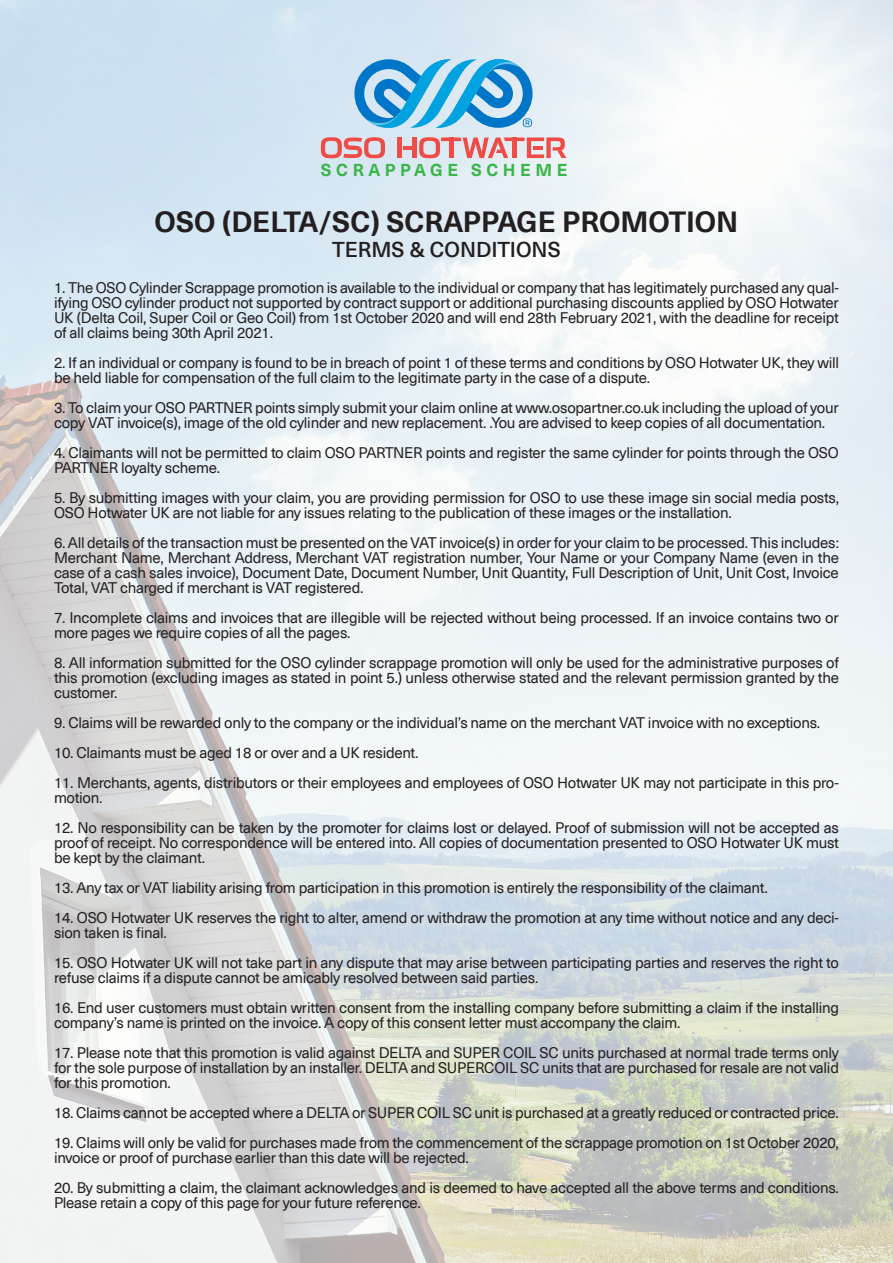
<style>
.page{position:relative;width:893px;height:1263px;background:#fff}
.page>*{position:absolute;margin:0;border:0;box-sizing:border-box;transform-origin:0 0}
.t1{font:700 28.5px "Neue Haas Unica Pro";color:#231f20}
.t2{font:500 21px "Neue Haas Unica Pro";color:#231f20}
.t3{font:700 16.95px "Neue Haas Unica Pro";letter-spacing:.265em;color:#3ab54a}
.t4{font:15px/15px "Neue Haas Unica Pro";letter-spacing:-.02em;color:#231f20}
</style>
<div class="page">
<img style="left:0;top:0;width:893px;height:1263px">
<svg style="left:419px;top:137px;width:147px;height:21px;background:#e79fa1"></svg>
<hr style="left:412px;top:137px;width:4px;height:21px;background:#ef4c47">
<hr style="left:397px;top:137px;width:4px;height:21px;background:#ef4c47">
<svg style="left:403px;top:146px;width:9px;height:4px"></svg>
<svg style="left:321px;top:137px;width:64px;height:21px"></svg>
<svg style="left:354px;top:59px;width:179px;height:69px;background:#68b6e1"></svg>
<p class="t3" style="left:321px;top:160px;width:248px">SCRAPPAGE SCHEME</p>
<p class="t1" style="left:155px;top:205px;width:585px">OSO (DELTA/SC) SCRAPPAGE PROMOTION</p>
<p class="t2" style="left:332px;top:237px;width:230px">TERMS &amp; CONDITIONS</p>
<p class="t4" style="left:54px;top:281px;width:786px;text-align:justify">1. The OSO Cylinder Scrappage promotion is available to the individual or company that has legitimately purchased any qual&shy;ifying OSO cylinder product not supported by contract support or additional purchasing discounts applied by OSO Hotwater UK (Delta Coil, Super Coil or Geo Coil) from 1st October 2020 and will end 28th February 2021, with the deadline for receipt of all claims being 30th April 2021.</p>
<p class="t4" style="left:54px;top:356px;width:786px">2. If an individual or company is found to be in breach of point 1 of these terms and conditions by OSO Hotwater UK, they will be held liable for compensation of the full claim to the legitimate party in the case of a dispute.</p>
<p class="t4" style="left:54px;top:401px;width:786px">3. To claim your OSO PARTNER points simply submit your claim online at www.osopartner.co.uk including the upload of your copy VAT invoice(s), image of the old cylinder and new replacement. .You are advised to keep copies of all documentation.</p>
<p class="t4" style="left:54px;top:446px;width:786px">4. Claimants will not be permitted to claim OSO PARTNER points and register the same cylinder for points through the OSO<br>PARTNER loyalty scheme.</p>
<p class="t4" style="left:54px;top:491px;width:787px">5. By submitting images with your claim, you are providing permission for OSO to use these image sin social media posts,<br>OSO Hotwater UK are not liable for any issues relating to the publication of these images or the installation.</p>
<p class="t4" style="left:54px;top:536px;width:787px;text-align:justify">6. All details of the transaction must be presented on the VAT invoice(s) in order for your claim to be processed. This includes:<br>Merchant Name, Merchant Address, Merchant VAT registration number, Your Name or your Company Name (even in the case of a cash sales invoice), Document Date, Document Number, Unit Quantity, Full Description of Unit, Unit Cost, Invoice Total, VAT charged if merchant is VAT registered.</p>
<p class="t4" style="left:54px;top:611px;width:786px">7. Incomplete claims and invoices that are illegible will be rejected without being processed. If an invoice contains two or more pages we require copies of all the pages.</p>
<p class="t4" style="left:54px;top:656px;width:786px;text-align:justify">8. All information submitted for the OSO cylinder scrappage promotion will only be used for the administrative purposes of this promotion (excluding images as stated in point 5.) unless otherwise stated and the relevant permission granted by the customer.</p>
<p class="t4" style="left:54px;top:716px;width:768px">9. Claims will be rewarded only to the company or the individual’s name on the merchant VAT invoice with no exceptions.</p>
<p class="t4" style="left:54px;top:746px;width:366px">10. Claimants must be aged 18 or over and a UK resident.</p>
<p class="t4" style="left:54px;top:776px;width:786px">11. Merchants, agents, distributors or their employees and employees of OSO Hotwater UK may not participate in this pro&shy;motion.</p>
<p class="t4" style="left:54px;top:821px;width:786px;text-align:justify">12. No responsibility can be taken by the promoter for claims lost or delayed. Proof of submission will not be accepted as proof of receipt. No correspondence will be entered into. All copies of documentation presented to OSO Hotwater UK must be kept by the claimant.</p>
<p class="t4" style="left:54px;top:881px;width:715px">13. Any tax or VAT liability arising from participation in this promotion is entirely the responsibility of the claimant.</p>
<p class="t4" style="left:54px;top:911px;width:786px">14. OSO Hotwater UK reserves the right to alter, amend or withdraw the promotion at any time without notice and any deci&shy;sion taken is final.</p>
<p class="t4" style="left:54px;top:956px;width:786px">15. OSO Hotwater UK will not take part in any dispute that may arise between participating parties and reserves the right to refuse claims if a dispute cannot be amicably resolved between said parties.</p>
<p class="t4" style="left:54px;top:1001px;width:786px">16. End user customers must obtain written consent from the installing company before submitting a claim if the installing company’s name is printed on the invoice. A copy of this consent letter must accompany the claim.</p>
<p class="t4" style="left:54px;top:1046px;width:786px;text-align:justify">17. Please note that this promotion is valid against DELTA and SUPER COIL SC units purchased at normal trade terms only for the sole purpose of installation by an installer. DELTA and SUPERCOIL SC units that are purchased for resale are not valid for this promotion.</p>
<p class="t4" style="left:54px;top:1106px;width:786px">18. Claims cannot be accepted where a DELTA or SUPER COIL SC unit is purchased at a greatly reduced or contracted price.</p>
<p class="t4" style="left:54px;top:1136px;width:786px">19. Claims will only be valid for purchases made from the commencement of the scrappage promotion on 1st October 2020, invoice or proof of purchase earlier than this date will be rejected.</p>
<p class="t4" style="left:54px;top:1181px;width:786px">20. By submitting a claim, the claimant acknowledges and is deemed to have accepted all the above terms and conditions.<br>Please retain a copy of this page for your future reference.</p>
</div>
